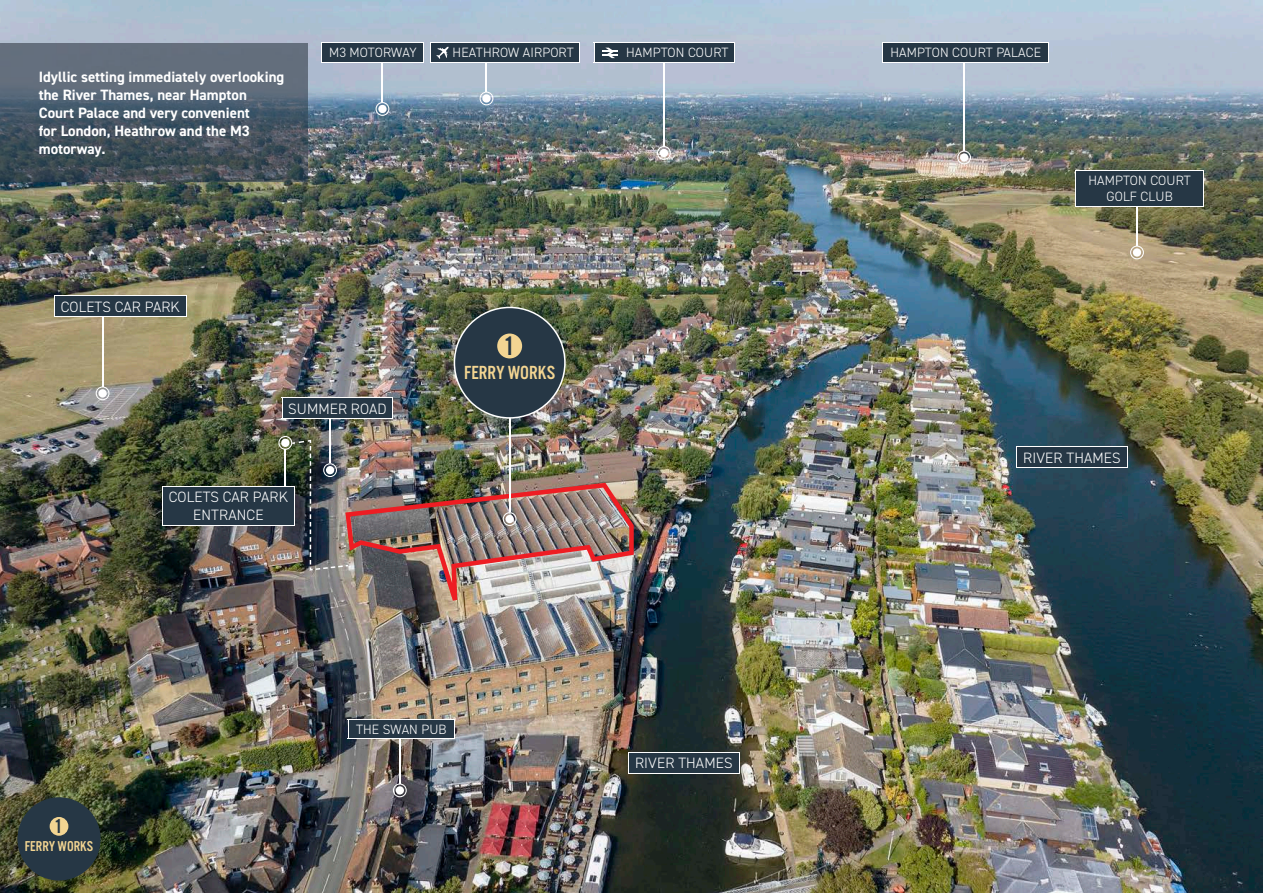
<style>
.page{position:relative;width:1263px;height:893px;background:#fff}
.page>*{position:absolute;margin:0;border:0;box-sizing:border-box;transform-origin:0 0}
.t1{font:28.05px "Alternate Got No 3 D";color:#263745}
.t2{font:21px "Alternate Got No 3 D";color:#263745}
.t3{font:19.65px "Alternate Got No 3 D";color:#f3d592}
.t4{font:700 15px/18px "DIN2014";color:#fff}
.t5{font:300 15px/18px "DIN2014";letter-spacing:.01em;color:#fff;text-align:center}
.t6{font:14.85px "Alternate Got No 3 D";color:#f3d592}
.t7{font:300 13.5px/16.2px "DIN2014";letter-spacing:.01em;color:#fff;text-align:center}
</style>
<div class="page">
<img style="left:0;top:0;width:1263px;height:893px">
<img style="left:0;top:44px;width:307px;height:138px">
<svg style="left:657px;top:146px;width:14px;height:14px"></svg>
<div style="left:660px;top:149px;width:8px;height:8px;background:#fff;border-radius:50%"></div>
<hr style="left:663px;top:55px;width:1px;height:91px;background:#fff">
<div style="left:594px;top:42px;width:140px;height:20px;background:#263745"></div>
<hr style="left:594px;top:42px;width:141px;height:1px;background:#fff">
<svg style="left:594px;top:43px;width:1px;height:19px"></svg>
<svg style="left:734px;top:43px;width:1px;height:19px"></svg>
<hr style="left:594px;top:62px;width:141px;height:1px;background:#fff">
<div style="left:17px;top:797px;width:84px;height:83px;background:#263745;border-radius:50%"></div>
<div style="left:50px;top:817px;width:18px;height:19px;background:#f3d592;border-radius:50%"></div>
<svg style="left:96px;top:386px;width:13px;height:14px"></svg>
<div style="left:98px;top:389px;width:9px;height:8px;background:#fff;border-radius:50%"></div>
<hr style="left:102px;top:316px;width:1px;height:70px;background:#fff">
<svg style="left:957px;top:151px;width:14px;height:13px"></svg>
<div style="left:960px;top:153px;width:8px;height:9px;background:#fff;border-radius:50%"></div>
<hr style="left:963px;top:59px;width:2px;height:92px;background:#fff">
<svg style="left:602px;top:48px;width:16px;height:10px"></svg>
<div style="left:883px;top:42px;width:165px;height:20px;background:#263745"></div>
<hr style="left:882px;top:42px;width:167px;height:1px;background:#fff">
<svg style="left:882px;top:43px;width:1px;height:19px"></svg>
<svg style="left:1048px;top:43px;width:1px;height:19px"></svg>
<hr style="left:882px;top:62px;width:167px;height:1px;background:#fff">
<div style="left:54px;top:296px;width:132px;height:21px;background:#263745"></div>
<hr style="left:54px;top:296px;width:133px;height:1px;background:#fff">
<svg style="left:54px;top:297px;width:1px;height:20px"></svg>
<svg style="left:186px;top:297px;width:1px;height:20px"></svg>
<hr style="left:54px;top:317px;width:133px;height:1px;background:#fff">
<svg style="left:480px;top:92px;width:13px;height:13px"></svg>
<div style="left:482px;top:94px;width:9px;height:9px;background:#fff;border-radius:50%"></div>
<hr style="left:486px;top:55px;width:1px;height:37px;background:#fff">
<div style="left:431px;top:42px;width:149px;height:20px;background:#263745"></div>
<hr style="left:431px;top:42px;width:149px;height:1px;background:#fff">
<svg style="left:579px;top:43px;width:1px;height:19px"></svg>
<hr style="left:431px;top:62px;width:149px;height:1px;background:#fff">
<svg style="left:436px;top:46px;width:13px;height:13px"></svg>
<svg style="left:393px;top:783px;width:14px;height:14px"></svg>
<div style="left:396px;top:786px;width:8px;height:8px;background:#fff;border-radius:50%"></div>
<hr style="left:399px;top:729px;width:1px;height:54px;background:#fff">
<div style="left:348px;top:719px;width:106px;height:20px;background:#263745"></div>
<hr style="left:348px;top:719px;width:107px;height:1px;background:#fff">
<svg style="left:348px;top:720px;width:1px;height:18px"></svg>
<svg style="left:454px;top:720px;width:1px;height:18px"></svg>
<hr style="left:348px;top:738px;width:107px;height:1px;background:#fff">
<div style="left:1017px;top:447px;width:110px;height:21px;background:#263745"></div>
<hr style="left:1016px;top:446px;width:112px;height:1px;background:#fff">
<svg style="left:1016px;top:447px;width:1px;height:20px"></svg>
<svg style="left:1127px;top:447px;width:1px;height:20px"></svg>
<hr style="left:1016px;top:467px;width:112px;height:1px;background:#fff">
<div style="left:628px;top:752px;width:111px;height:21px;background:#263745"></div>
<hr style="left:628px;top:752px;width:111px;height:1px;background:#fff">
<svg style="left:628px;top:753px;width:1px;height:20px"></svg>
<svg style="left:739px;top:752px;width:1px;height:21px"></svg>
<hr style="left:628px;top:773px;width:111px;height:1px;background:#fff">
<svg style="left:1130px;top:246px;width:14px;height:13px"></svg>
<div style="left:1133px;top:248px;width:8px;height:9px;background:#fff;border-radius:50%"></div>
<hr style="left:1136px;top:207px;width:1px;height:39px;background:#fff">
<div style="left:1076px;top:170px;width:127px;height:37px;background:#263745"></div>
<hr style="left:1075px;top:170px;width:129px;height:1px;background:#fff">
<hr style="left:1075px;top:171px;width:1px;height:35px;background:#fff">
<hr style="left:1203px;top:171px;width:1px;height:35px;background:#fff">
<hr style="left:1075px;top:206px;width:129px;height:1px;background:#fff">
<hr style="left:330px;top:409px;width:1px;height:54px;background:#fff">
<div style="left:282px;top:398px;width:111px;height:21px;background:#263745"></div>
<hr style="left:282px;top:397px;width:111px;height:1px;background:#fff">
<svg style="left:282px;top:398px;width:1px;height:20px"></svg>
<svg style="left:392px;top:398px;width:1px;height:20px"></svg>
<hr style="left:282px;top:418px;width:111px;height:1px;background:#fff">
<hr style="left:509px;top:409px;width:1px;height:103px;background:#fff">
<img style="left:454px;top:307px;width:112px;height:112px">
<div style="left:497px;top:334px;width:25px;height:24px;background:#f3d592;border-radius:50%"></div>
<svg style="left:376px;top:102px;width:13px;height:14px"></svg>
<div style="left:378px;top:105px;width:9px;height:8px;background:#fff;border-radius:50%"></div>
<hr style="left:382px;top:62px;width:1px;height:40px;background:#fff">
<div style="left:322px;top:42px;width:102px;height:20px;background:#263745"></div>
<hr style="left:321px;top:42px;width:103px;height:1px;background:#fff">
<svg style="left:321px;top:43px;width:1px;height:19px"></svg>
<svg style="left:423px;top:43px;width:1px;height:19px"></svg>
<hr style="left:321px;top:62px;width:103px;height:1px;background:#fff">
<img style="left:278px;top:436px;width:356px;height:165px">
<div style="left:281px;top:439px;width:8px;height:8px;background:#fff;border-radius:50%"></div>
<div style="left:162px;top:486px;width:132px;height:39px;background:#263745"></div>
<hr style="left:162px;top:486px;width:133px;height:1px;background:#fff">
<hr style="left:162px;top:487px;width:1px;height:38px;background:#fff">
<hr style="left:294px;top:487px;width:1px;height:38px;background:#fff">
<hr style="left:162px;top:525px;width:133px;height:1px;background:#fff">
<hr style="left:285px;top:450px;width:1px;height:36px;background:#fff">
<p class="t4" style="left:39px;top:68px;width:247px">Idyllic setting immediately overlooking the River Thames, near Hampton<br>Court Palace and very convenient<br>for London, Heathrow and the M3 motorway.</p>
<p class="t7" style="left:329px;top:45px;width:89px">M3 MOTORWAY</p>
<p class="t7" style="left:453px;top:45px;width:123px">HEATHROW AIRPORT</p>
<p class="t7" style="left:626px;top:45px;width:104px">HAMPTON COURT</p>
<p class="t5" style="left:61px;top:298px;width:121px">COLETS CAR PARK</p>
<p class="t5" style="left:288px;top:400px;width:100px">SUMMER ROAD</p>
<p class="t5" style="left:169px;top:488px;width:121px">COLETS CAR PARK<br>ENTRANCE</p>
<h1 class="t1" style="left:503px;top:331px;width:13px">1</h1>
<h3 class="t3" style="left:464px;top:362px;width:92px">FERRY WORKS</h3>
<h2 class="t2" style="left:54px;top:815px;width:10px">1</h2>
<p class="t6" style="left:25px;top:839px;width:70px">FERRY WORKS</p>
<p class="t7" style="left:356px;top:721px;width:92px">THE SWAN PUB</p>
<p class="t5" style="left:635px;top:754px;width:99px">RIVER THAMES</p>
<p class="t7" style="left:890px;top:45px;width:152px">HAMPTON COURT PALACE</p>
<p class="t7" style="left:1088px;top:173px;width:104px">HAMPTON COURT<br>GOLF CLUB</p>
<p class="t5" style="left:1023px;top:449px;width:99px">RIVER THAMES</p>
</div>
